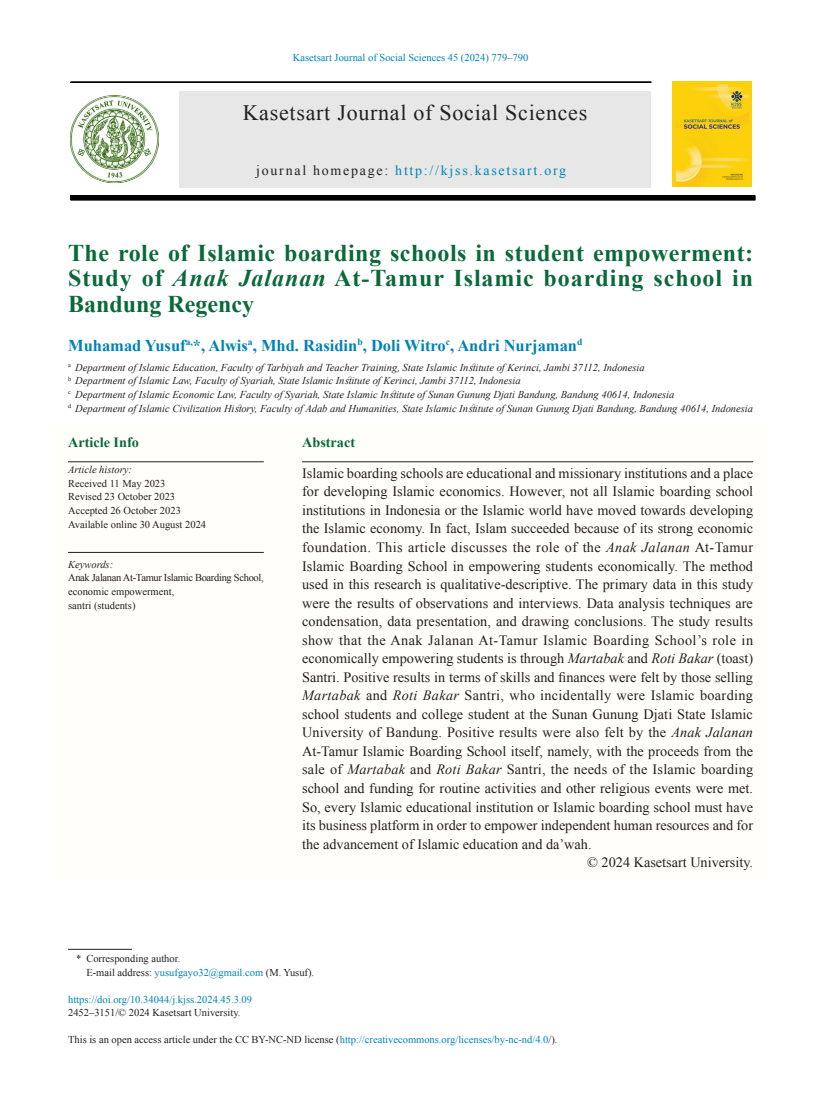
<style>
.page{position:relative;width:817px;height:1115px;background:#fff}
.page>*{position:absolute;margin:0;border:0;box-sizing:border-box;transform-origin:0 0}
._1_Headline_E{font:700 24px/25.5px "Times New Roman";letter-spacing:.04em;color:#096939;text-align:justify}
._2_Text_E_9_5{font:22.05px "Times New Roman";letter-spacing:.035em;color:#231f20}
._1_author_name_E{font:700 16.5px "Times New Roman";color:#0083b6}
._2_Text_E_9_5-2{font:14.25px/18.6px "Times New Roman";color:#231f20;text-align:justify}
._2_Text_line_E{font:14.25px "Times New Roman";color:#231f20}
._1_Article___Abstrac{font:700 14.25px "Times New Roman";color:#096939}
._2_Text_E_9_5-3{font:13.95px "Times New Roman";letter-spacing:.125em;color:#0083b6}
._1_office_E{font:italic 10.5px "Times New Roman";color:#231f20}
._1_office_line_E{font:italic 10.5px "Times New Roman";color:#231f20}
._1_Article_info___ke{font:10.5px "Times New Roman";color:#231f20}
._2_Text_E_9_5-4{font:10.5px "Times New Roman";color:#231f20}
._0_Master_head{font:10.5px "Times New Roman";color:#0083b6}
._1_coress{font:10.5px "Times New Roman";color:#231f20}
._1_doi{font:10.5px "Times New Roman";color:#0083b6}
._1_Article_info___ke-2{font:10.5px "Times New Roman";letter-spacing:-.03em;color:#231f20}
._1_doi-2{font:10.5px "Times New Roman";color:#231f20}
._1_coress_line{font:10.5px "Times New Roman";color:#231f20}
._1_Article_info___ke-3{font:italic 10.5px "Times New Roman";color:#231f20}
._1_keyword_head{font:italic 10.5px "Times New Roman";color:#231f20}
.s1{color:#231f20}
.s2{font-style:italic}
.s3{color:#0083b6}
</style>
<div class="page">
<div style="left:71px;top:196px;width:684px;height:4px;border:1px solid #000"></div>
<div style="left:179px;top:91px;width:471px;height:96px;background:#e7e7e7"></div>
<img style="left:71px;top:95px;width:87px;height:88px">
<div style="left:71px;top:82px;width:580px;height:1px;border:1px solid #000"></div>
<svg style="left:672px;top:81px;width:80px;height:106px"></svg>
<img style="left:672px;top:82px;width:79px;height:104px">
<hr style="left:68px;top:948px;width:64px;height:1px;background:#231f20">
<div style="left:57px;top:425px;width:710px;height:454px;background:#fffef8"></div>
<hr style="left:302px;top:461px;width:451px;height:1px;background:#231f20">
<hr style="left:68px;top:461px;width:196px;height:1px;background:#231f20">
<hr style="left:68px;top:552px;width:196px;height:1px;background:#231f20">
<p class="_0_Master_head" style="left:293px;top:50px;width:237px">Kasetsart Journal of Social Sciences 45 (2024) 779–790</p>
<p class="_2_Text_E_9_5" style="left:243px;top:97px;width:346px">Kasetsart Journal of Social Sciences</p>
<p class="_2_Text_E_9_5-3" style="left:256px;top:160px;width:311px"><span class="s1">journal homepage:</span> http://kjss.kasetsart.org</p>
<p class="_1_Headline_E" style="left:68px;top:239px;width:686px">The role of Islamic boarding schools in student empowerment:<br>Study of <span class="s2">Anak Jalanan</span> At-Tamur Islamic boarding school in Bandung Regency</p>
<p class="_1_author_name_E" style="left:68px;top:333px;width:516px">Muhamad Yusuf<sup>a,</sup>*, Alwis<sup>a</sup>, Mhd. Rasidin<sup>b</sup>, Doli Witro<sup>c</sup>, Andri Nurjaman<sup>d</sup></p>
<p class="_1_office_E" style="left:68px;top:359px;width:578px"><sup>a</sup> Department of Islamic Education, Faculty of Tarbiyah and Teacher Training, State Islamic Institute of Kerinci, Jambi 37112, Indonesia</p>
<p class="_1_office_E" style="left:68px;top:373px;width:454px"><sup>b</sup> Department of Islamic Law, Faculty of Syariah, State Islamic Institute of Kerinci, Jambi 37112, Indonesia</p>
<p class="_1_office_E" style="left:68px;top:387px;width:607px"><sup>c</sup> Department of Islamic Economic Law, Faculty of Syariah, State Islamic Institute of Sunan Gunung Djati Bandung, Bandung 40614, Indonesia</p>
<p class="_1_office_line_E" style="left:68px;top:400px;width:686px"><sup>d</sup> Department of Islamic Civilization History, Faculty of Adab and Humanities, State Islamic Institute of Sunan Gunung Djati Bandung, Bandung 40614, Indonesia</p>
<p class="_1_Article___Abstrac" style="left:68px;top:431px;width:72px">Article Info</p>
<p class="_1_Article_info___ke-3" style="left:68px;top:462px;width:65px">Article history:</p>
<p class="_1_Article_info___ke" style="left:68px;top:475px;width:99px">Received 11 May 2023</p>
<p class="_1_Article_info___ke" style="left:68px;top:489px;width:109px">Revised 23 October 2023</p>
<p class="_1_Article_info___ke" style="left:68px;top:503px;width:114px">Accepted 26 October 2023</p>
<p class="_1_Article_info___ke" style="left:68px;top:516px;width:140px">Available online 30 August 2024</p>
<p class="_1_keyword_head" style="left:68px;top:556px;width:47px">Keywords:</p>
<p class="_1_Article_info___ke-2" style="left:68px;top:570px;width:197px">Anak Jalanan At-Tamur Islamic Boarding School,</p>
<p class="_1_Article_info___ke" style="left:68px;top:584px;width:108px">economic empowerment,</p>
<p class="_1_Article_info___ke" style="left:68px;top:597px;width:69px">santri (students)</p>
<p class="_1_Article___Abstrac" style="left:302px;top:431px;width:55px">Abstract</p>
<p class="_2_Text_E_9_5-2" style="left:302px;top:463px;width:452px">Islamic boarding schools are educational and missionary institutions and a place for developing Islamic economics. However, not all Islamic boarding school institutions in Indonesia or the Islamic world have moved towards developing the Islamic economy. In fact, Islam succeeded because of its strong economic foundation. This article discusses the role of the <span class="s2">Anak Jalanan</span> At-Tamur Islamic Boarding School in empowering students economically. The method used in this research is qualitative-descriptive. The primary data in this study were the results of observations and interviews. Data analysis techniques are condensation, data presentation, and drawing conclusions. The study results show that the Anak Jalanan At-Tamur Islamic Boarding School’s role in economically empowering students is through <span class="s2">Martabak</span> and <span class="s2">Roti Bakar</span> (toast)<br>Santri. Positive results in terms of skills and finances were felt by those selling <span class="s2">Martabak</span> and <span class="s2">Roti Bakar</span> Santri, who incidentally were Islamic boarding school students and college student at the Sunan Gunung Djati State Islamic University of Bandung. Positive results were also felt by the <span class="s2">Anak Jalanan </span>At-Tamur Islamic Boarding School itself, namely, with the proceeds from the sale of <span class="s2">Martabak</span> and <span class="s2">Roti Bakar</span> Santri, the needs of the Islamic boarding school and funding for routine activities and other religious events were met.<br>So, every Islamic educational institution or Islamic boarding school must have its business platform in order to empower independent human resources and for the advancement of Islamic education and da’wah.</p>
<p class="_2_Text_line_E" style="left:587px;top:852px;width:167px">© 2024 Kasetsart University.</p>
<p class="_1_coress_line" style="left:76px;top:951px;width:106px">* Corresponding author.</p>
<p class="_1_coress" style="left:86px;top:964px;width:229px">E-mail address: <span class="s3">yusufgayo32@gmail.com</span> (M. Yusuf).</p>
<p class="_1_doi" style="left:68px;top:991px;width:185px">https://doi.org/10.34044/j.kjss.2024.45.3.09</p>
<p class="_1_doi-2" style="left:68px;top:1004px;width:174px">2452–3151/© 2024 Kasetsart University.</p>
<p class="_2_Text_E_9_5-4" style="left:68px;top:1031px;width:491px">This is an open access article under the CC BY-NC-ND license (<span class="s3">http://creativecommons.org/licenses/by-nc-nd/4.0</span>/).</p>
</div>
